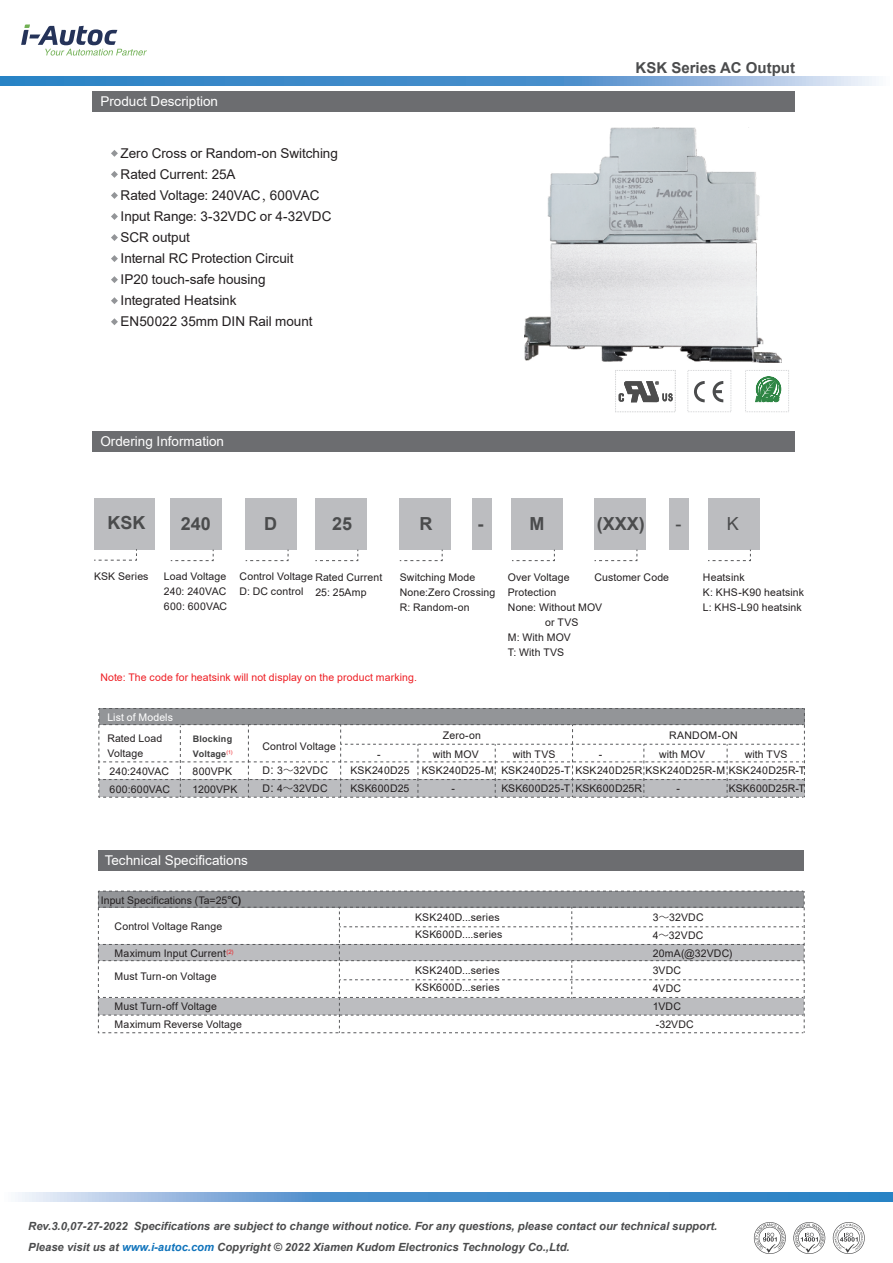
<style>
.page{position:relative;width:893px;height:1263px;background:#fff}
.page>*{position:absolute;margin:0;border:0;box-sizing:border-box;transform-origin:0 0}
.t1{font:700 18px "Arial";color:#4b4c4d}
.t2{font:18px "Arial";color:#4b4c4d}
.t3{font:700 15px "Arial";color:#4b4c4d}
.t4{font:13.5px/21px "Arial";letter-spacing:-.005em;color:#231f20}
.t5{font:13.5px "Arial";color:#fff}
.t6{font:italic 700 11.25px/21px "Arial";color:#4b4c4d}
.t7{font:10.5px/15px "Arial";letter-spacing:.01em;color:#231f20}
.t8{font:10.5px "Arial";letter-spacing:.01em;color:#ee1d23}
.t9{font:10.5px "Arial";letter-spacing:.01em;color:#fff}
.t10{font:10.5px "Arial";letter-spacing:.03em;color:#231f20}
.t11{font:700 9px/15px "Arial";letter-spacing:.02em;color:#3e3e3f}
.s1{font-family:"Adobe Song Std";font-weight:300}
.s2{font-family:"Source Han Sans CN";font-weight:300}
.s3{font-family:"Source Han Sans CN";font-weight:500}
.s4{font-weight:700}
.s5{color:#1074bc}
</style>
<div class="page">
<svg style="left:21px;top:24px;width:126px;height:32px"></svg>
<div style="left:92px;top:91px;width:703px;height:20px;background:#6c6d70"></div>
<div style="left:92px;top:431px;width:703px;height:21px;background:#6c6d70"></div>
<div style="left:94px;top:498px;width:60px;height:51px;background:#bcbdc0"></div>
<svg style="left:94px;top:549px;width:43px;height:12px"></svg>
<div style="left:171px;top:499px;width:51px;height:51px;background:#bcbdc0"></div>
<svg style="left:171px;top:550px;width:43px;height:11px"></svg>
<div style="left:246px;top:499px;width:51px;height:51px;background:#bcbdc0"></div>
<svg style="left:246px;top:550px;width:43px;height:11px"></svg>
<div style="left:315px;top:499px;width:51px;height:51px;background:#bcbdc0"></div>
<svg style="left:315px;top:550px;width:44px;height:11px"></svg>
<div style="left:400px;top:499px;width:51px;height:51px;background:#bcbdc0"></div>
<div style="left:472px;top:499px;width:19px;height:51px;background:#bcbdc0"></div>
<div style="left:669px;top:499px;width:20px;height:51px;background:#bcbdc0"></div>
<div style="left:512px;top:499px;width:51px;height:51px;background:#bcbdc0"></div>
<svg style="left:400px;top:550px;width:43px;height:11px"></svg>
<div style="left:594px;top:499px;width:51px;height:51px;background:#bcbdc0"></div>
<svg style="left:594px;top:550px;width:44px;height:11px"></svg>
<svg style="left:512px;top:550px;width:43px;height:11px"></svg>
<div style="left:708px;top:499px;width:51px;height:51px;background:#bcbdc0"></div>
<svg style="left:708px;top:550px;width:43px;height:11px"></svg>
<div style="left:688px;top:370px;width:43px;height:42px;border:1px dashed #d1d2d4"></div>
<div style="left:745px;top:370px;width:44px;height:42px;border:1px dashed #d1d2d4"></div>
<svg style="left:694px;top:381px;width:29px;height:21px"></svg>
<svg style="left:755px;top:377px;width:26px;height:25px"></svg>
<svg style="left:18px;top:1192px;width:875px;height:9px;background:#5c9ad1"></svg>
<svg style="left:0;top:77px;width:876px;height:8px;background:#5c9ad1"></svg>
<svg style="left:111px;top:213px;width:7px;height:7px"></svg>
<svg style="left:111px;top:234px;width:7px;height:7px"></svg>
<svg style="left:111px;top:255px;width:7px;height:7px"></svg>
<svg style="left:111px;top:276px;width:7px;height:7px"></svg>
<svg style="left:111px;top:297px;width:7px;height:7px"></svg>
<svg style="left:111px;top:318px;width:7px;height:7px"></svg>
<svg style="left:111px;top:150px;width:7px;height:7px"></svg>
<svg style="left:111px;top:192px;width:7px;height:7px"></svg>
<svg style="left:111px;top:171px;width:7px;height:7px"></svg>
<svg style="left:615px;top:370px;width:60px;height:42px"></svg>
<div style="left:98px;top:850px;width:706px;height:21px;background:#6c6d70"></div>
<svg style="left:98px;top:891px;width:707px;height:142px"></svg>
<svg style="left:99px;top:708px;width:706px;height:90px"></svg>
<img style="left:524px;top:128px;width:257px;height:234px">
<svg style="left:754px;top:1222px;width:32px;height:32px"></svg>
<svg style="left:793px;top:1222px;width:32px;height:32px"></svg>
<svg style="left:833px;top:1222px;width:32px;height:32px"></svg>
<p class="t5" style="left:100px;top:92px;width:119px">Product Description</p>
<p class="t4" style="left:121px;top:142px;width:219px">Zero Cross or Random-on Switching<br>Rated Current: 25A<br>Rated Voltage: 240VAC<span class="s1">，</span>600VAC<br>Input Range: 3-32VDC or 4-32VDC<br>SCR output<br>Internal RC Protection Circuit<br>IP20 touch-safe housing<br>Integrated Heatsink<br>EN50022 35mm DIN Rail mount</p>
<p class="t5" style="left:100px;top:432px;width:125px">Ordering Information</p>
<h2 class="t3" style="left:635px;top:57px;width:161px">KSK Series AC Output</h2>
<h1 class="t1" style="left:107px;top:510px;width:39px">KSK</h1>
<h1 class="t1" style="left:181px;top:511px;width:32px">240</h1>
<h1 class="t1" style="left:264px;top:511px;width:14px">D</h1>
<h1 class="t1" style="left:597px;top:511px;width:50px">(XXX)</h1>
<h1 class="t1" style="left:332px;top:511px;width:22px">25</h1>
<h1 class="t1" style="left:419px;top:511px;width:14px">R</h1>
<h1 class="t1" style="left:477px;top:511px;width:7px">-</h1>
<h1 class="t1" style="left:529px;top:511px;width:16px">M</h1>
<h1 class="t2" style="left:676px;top:511px;width:7px">-</h1>
<h1 class="t2" style="left:727px;top:511px;width:14px">K</h1>
<p class="t7" style="left:94px;top:569px;width:56px">KSK Series</p>
<p class="t7" style="left:164px;top:569px;width:65px;text-align:justify">Load Voltage 240: 240VAC 600: 600VAC</p>
<p class="t7" style="left:240px;top:569px;width:75px">Control Voltage<br>D: DC control</p>
<p class="t7" style="left:315px;top:570px;width:68px">Rated Current<br>25: 25Amp</p>
<p class="t7" style="left:400px;top:570px;width:97px">Switching Mode<br>None:Zero Crossing<br>R: Random-on</p>
<p class="t7" style="left:508px;top:570px;width:63px">Over Voltage</p>
<p class="t7" style="left:594px;top:570px;width:76px">Customer Code</p>
<p class="t7" style="left:508px;top:585px;width:50px">Protection</p>
<p class="t7" style="left:508px;top:600px;width:96px">None: Without MOV</p>
<p class="t7" style="left:545px;top:615px;width:35px">or TVS</p>
<p class="t7" style="left:508px;top:630px;width:64px">M: With MOV</p>
<p class="t7" style="left:508px;top:645px;width:58px">T: With TVS</p>
<p class="t7" style="left:703px;top:570px;width:103px">Heatsink<br>K: KHS-K90 heatsink<br>L: KHS-L90 heatsink</p>
<p class="t8" style="left:100px;top:670px;width:318px">Note: The code for heatsink will not display on the product marking.</p>
<p class="t9" style="left:107px;top:710px;width:67px">List of Models</p>
<p class="t7" style="left:669px;top:727px;width:70px">RANDOM-ON</p>
<p class="t7" style="left:107px;top:730px;width:56px">Rated Load</p>
<p class="t7" style="left:443px;top:727px;width:40px">Zero-on</p>
<p class="t7" style="left:107px;top:745px;width:37px">Voltage</p>
<p class="t11" style="left:193px;top:731px;width:41px">Blocking<br>Voltage<sup>(1)</sup></p>
<p class="t7" style="left:262px;top:738px;width:75px">Control Voltage</p>
<p class="t7" style="left:262px;top:762px;width:67px;line-height:17.5px">D<span class="s2">：</span>3<span class="s2">～</span>32VDC<br>D<span class="s2">：</span>4<span class="s2">～</span>32VDC</p>
<p class="t7" style="left:377px;top:747px;width:5px">-</p>
<p class="t7" style="left:433px;top:747px;width:47px">with MOV</p>
<p class="t7" style="left:513px;top:747px;width:44px">with TVS</p>
<p class="t7" style="left:599px;top:747px;width:5px">-</p>
<p class="t7" style="left:659px;top:747px;width:47px">with MOV</p>
<p class="t7" style="left:745px;top:747px;width:44px">with TVS</p>
<p class="t7" style="left:350px;top:763px;width:221px">KSK240D25 KSK240D25-M KSK240D25-T</p>
<p class="t7" style="left:575px;top:763px;width:231px">KSK240D25R KSK240D25R-M KSK240D25R-T</p>
<p class="t7" style="left:110px;top:764px;width:61px">240:240VAC</p>
<p class="t7" style="left:193px;top:764px;width:41px">800VPK</p>
<p class="t10" style="left:110px;top:781px;width:62px">600:600VAC</p>
<p class="t7" style="left:193px;top:781px;width:46px">1200VPK</p>
<p class="t7" style="left:350px;top:780px;width:60px">KSK600D25</p>
<p class="t7" style="left:501px;top:780px;width:142px">KSK600D25-T KSK600D25R</p>
<p class="t7" style="left:729px;top:780px;width:78px">KSK600D25R-T</p>
<p class="t7" style="left:452px;top:780px;width:5px">-</p>
<p class="t7" style="left:677px;top:780px;width:5px">-</p>
<p class="t5" style="left:105px;top:851px;width:145px">Technical Specifications</p>
<p class="t7" style="left:101px;top:893px;width:142px">Input Specifications (Ta=25<span class="s3">℃</span><span class="s4">)</span></p>
<p class="t7" style="left:115px;top:918px;width:109px">Control Voltage Range</p>
<p class="t7" style="left:115px;top:942px;width:121px;line-height:22.8px">Maximum Input Current<sup>(2)<br></sup>Must Turn-on Voltage</p>
<p class="t7" style="left:115px;top:997px;width:129px;line-height:18px">Must Turn-off Voltage<br>Maximum Reverse Voltage</p>
<p class="t7" style="left:415px;top:908px;width:89px;line-height:17.7px">KSK240D...series<br>KSK600D....series</p>
<p class="t7" style="left:415px;top:961px;width:86px;line-height:17.7px">KSK240D...series<br>KSK600D...series</p>
<p class="t7" style="left:653px;top:908px;width:81px;line-height:17.9px">3<span class="s2">～</span>32VDC<br>4<span class="s2">～</span>32VDC<br>20mA(@32VDC)<br>3VDC<br>4VDC<br>1VDC<br>-32VDC</p>
<p class="t6" style="left:28px;top:1216px;width:690px">Rev.3.0,07-27-2022 Specifications are subject to change without notice. For any questions, please contact our technical support.<br>Please visit us at <span class="s5">www.i-autoc.com</span> Copyright © 2022 Xiamen Kudom Electronics Technology Co.,Ltd.</p>
</div>
